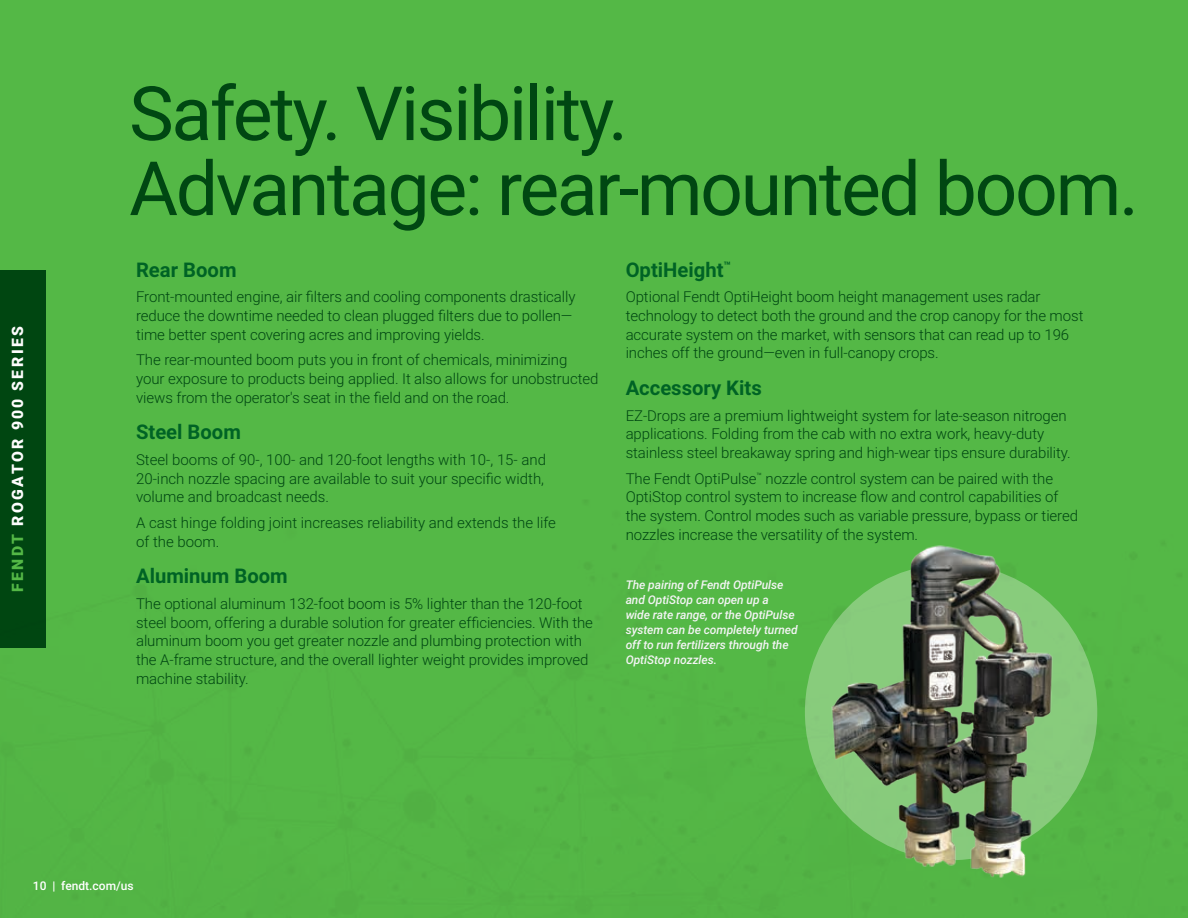
<style>
.page{position:relative;width:1188px;height:918px;background:#54b846}
.page>*{position:absolute;margin:0;border:0;box-sizing:border-box;transform-origin:0 0}
.t1{font:75px/75px "Roboto";letter-spacing:-.03em;color:#004712}
.t2{font:700 20.25px "Roboto";color:#006325}
.t3{font:900 15.75px "Roboto";letter-spacing:.16em;color:#fff}
.t4{font:300 15px/18.8px "Roboto";letter-spacing:-.005em;color:#004712}
.t5{font:italic 500 12px/15px "Roboto";letter-spacing:-.005em;color:#f3f4f4}
.t6{font:500 12px "Roboto";color:#fff}
.s1{color:#55b947}
</style>
<div class="page">
<div style="left:805px;top:564px;width:292px;height:296px;background:#88cc7c;border-radius:50%"></div>
<img style="left:824px;top:540px;width:236px;height:345px">
<p class="t3" style="left:7px;top:592px;width:268px;rotate:-90deg"><span class="s1">FENDT</span> ROGATOR 900 SERIES</p>
<h1 class="t1" style="left:129px;top:73px;width:1011px">Safety. Visibility.<br>Advantage: rear-mounted boom.</h1>
<h2 class="t2" style="left:136px;top:255px;width:102px">Rear Boom</h2>
<p class="t4" style="left:136px;top:287px;width:441px">Front-mounted engine, air filters and cooling components drastically reduce the downtime needed to clean plugged filters due to pollen— time better spent covering acres and improving yields.</p>
<p class="t4" style="left:136px;top:350px;width:464px">The rear-mounted boom puts you in front of chemicals, minimizing your exposure to products being applied. It also allows for unobstructed views from the operator's seat in the field and on the road.</p>
<h2 class="t2" style="left:136px;top:418px;width:106px">Steel Boom</h2>
<p class="t4" style="left:136px;top:450px;width:412px">Steel booms of 90-, 100- and 120-foot lengths with 10-, 15- and<br>20-inch nozzle spacing are available to suit your specific width, volume and broadcast needs.</p>
<p class="t4" style="left:136px;top:513px;width:421px">A cast hinge folding joint increases reliability and extends the life of the boom.</p>
<h2 class="t2" style="left:136px;top:562px;width:153px">Aluminum Boom</h2>
<p class="t4" style="left:136px;top:594px;width:458px">The optional aluminum 132-foot boom is 5% lighter than the 120-foot steel boom, offering a durable solution for greater efficiencies. With the aluminum boom you get greater nozzle and plumbing protection with the A-frame structure, and the overall lighter weight provides improved machine stability.</p>
<h2 class="t2" style="left:626px;top:255px;width:107px">OptiHeight<sup>™</sup></h2>
<p class="t4" style="left:626px;top:287px;width:459px">Optional Fendt OptiHeight boom height management uses radar technology to detect both the ground and the crop canopy for the most accurate system on the market, with sensors that can read up to 196 inches off the ground—even in full-canopy crops.</p>
<h2 class="t2" style="left:626px;top:374px;width:138px">Accessory Kits</h2>
<p class="t4" style="left:626px;top:405px;width:447px">EZ-Drops are a premium lightweight system for late-season nitrogen applications. Folding from the cab with no extra work, heavy-duty stainless steel breakaway spring and high-wear tips ensure durability.</p>
<p class="t4" style="left:626px;top:468px;width:454px">The Fendt OptiPulse<sup>™</sup> nozzle control system can be paired with the OptiStop control system to increase flow and control capabilities of the system. Control modes such as variable pressure, bypass or tiered nozzles increase the versatility of the system.</p>
<p class="t5" style="left:626px;top:577px;width:174px">The pairing of Fendt OptiPulse and OptiStop can open up a<br>wide rate range, or the OptiPulse system can be completely turned off to run fertilizers through the<br>OptiStop nozzles.</p>
<p class="t6" style="left:33px;top:878px;width:102px">10 | fendt.com/us</p>
</div>
